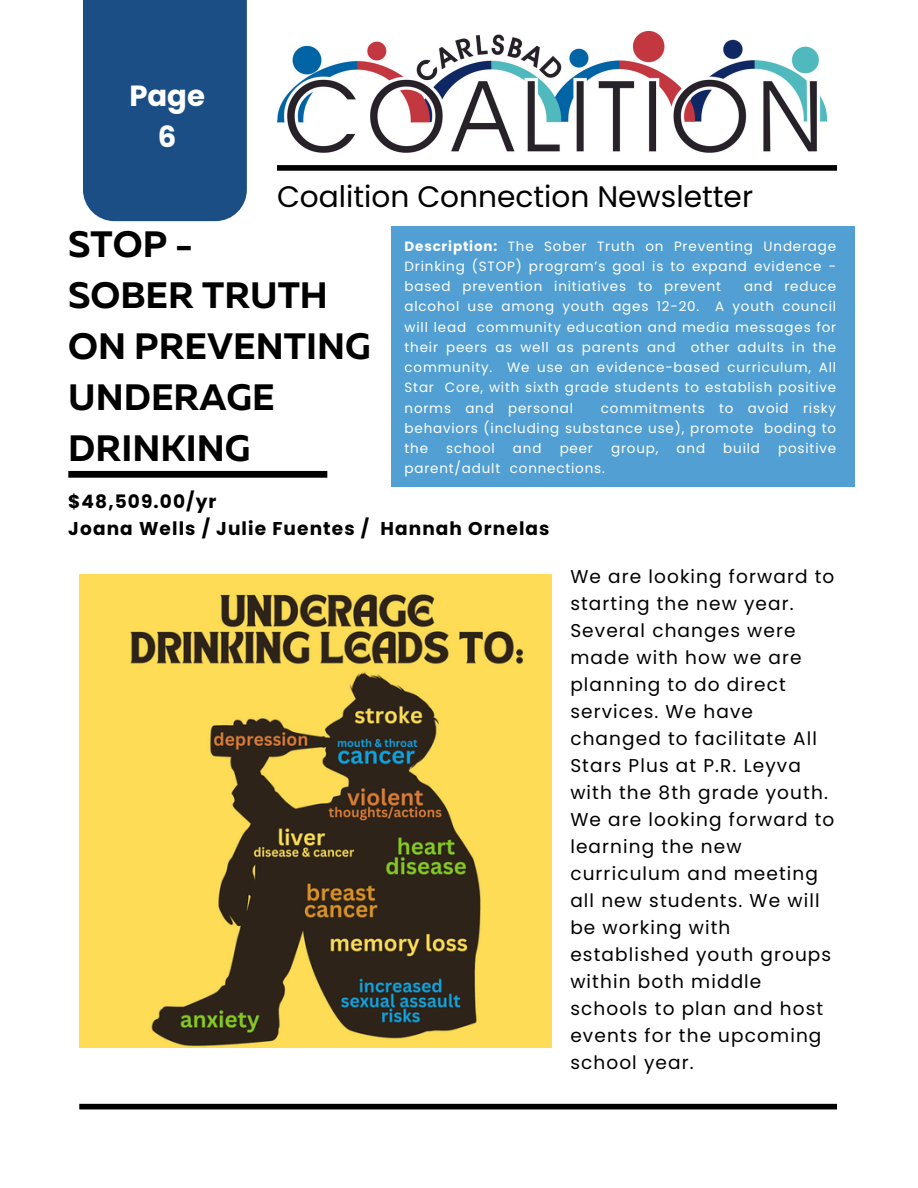
<style>
.page{position:relative;width:918px;height:1188px;background:#fff}
.page>*{position:absolute;margin:0;border:0;box-sizing:border-box;transform-origin:0 0}
.t1{font:700 36.6px/51px "Muller";color:#000}
.t2{font:29.7px "Poppins";color:#000}
.t3{font:700 29.1px/40.5px "Poppins";color:#fff;text-align:center}
.t4{font:18.45px/27px "Poppins";letter-spacing:.06em;color:#000}
.t5{font:700 18.45px/27px "Poppins";letter-spacing:.06em;color:#000}
.t6{font:13.5px/20.2px "Poppins";letter-spacing:.06em;color:#fff;text-align:justify}
.s1{font-weight:700}
</style>
<div class="page">
<div style="left:391px;top:226px;width:464px;height:261px;background:#52a0d3"></div>
<div style="left:68px;top:471px;width:259px;height:7px;background:#000"></div>
<div style="left:79px;top:1104px;width:758px;height:5px;background:#000"></div>
<div style="left:83px;top:0;width:164px;height:221px;background:#1b4e85"></div>
<div style="left:277px;top:165px;width:560px;height:6px;background:#000"></div>
<img style="left:277px;top:31px;width:549px;height:122px">
<img style="left:79px;top:575px;width:473px;height:472px">
<h5 class="t3" style="left:129px;top:76px;width:77px">Page<br>6</h5>
<p class="t2" style="left:277px;top:175px;width:478px">Coalition Connection Newsletter</p>
<h3 class="t1" style="left:68px;top:222px;width:304px">STOP -<br>SOBER TRUTH<br>ON PREVENTING<br>UNDERAGE<br>DRINKING</h3>
<p class="t6" style="left:405px;top:236px;width:433px"><span class="s1">Description:</span> The Sober Truth on Preventing Underage Drinking (STOP) program’s goal is to expand evidence - based prevention initiatives to prevent</p>
<p class="t6" style="left:405px;top:276px;width:433px;text-indent:339px">and reduce alcohol use among youth ages 12-20. A youth council will lead community education and media messages for their peers as well as parents and other adults in the community. We use an evidence-based curriculum, All Star Core, with sixth grade students to establish positive norms and personal</p>
<p class="t6" style="left:405px;top:398px;width:433px;text-indent:196px">commitments to avoid risky behaviors (including substance use), promote boding to the</p>
<p class="t6" style="left:446px;top:438px;width:50px">school</p>
<p class="t6" style="left:513px;top:438px;width:30px">and</p>
<p class="t6" style="left:560px;top:438px;width:35px">peer</p>
<p class="t6" style="left:611px;top:438px;width:49px">group,</p>
<p class="t6" style="left:677px;top:438px;width:30px">and</p>
<p class="t6" style="left:723px;top:438px;width:38px">build</p>
<p class="t6" style="left:778px;top:438px;width:59px">positive</p>
<p class="t6" style="left:405px;top:458px;width:202px">parent/adult connections.</p>
<h4 class="t5" style="left:68px;top:488px;width:483px">$48,509.00/yr<br>Joana Wells / Julie Fuentes / Hannah Ornelas</h4>
<h1 class="t4" style="left:570px;top:563px;width:266px">We are looking forward to starting the new year.<br>Several changes were made with how we are planning to do direct services. We have changed to facilitate All<br>Stars Plus at P.R. Leyva with the 8th grade youth.<br>We are looking forward to learning the new curriculum and meeting all new students. We will be working with established youth groups within both middle schools to plan and host events for the upcoming school year.</h1>
</div>
